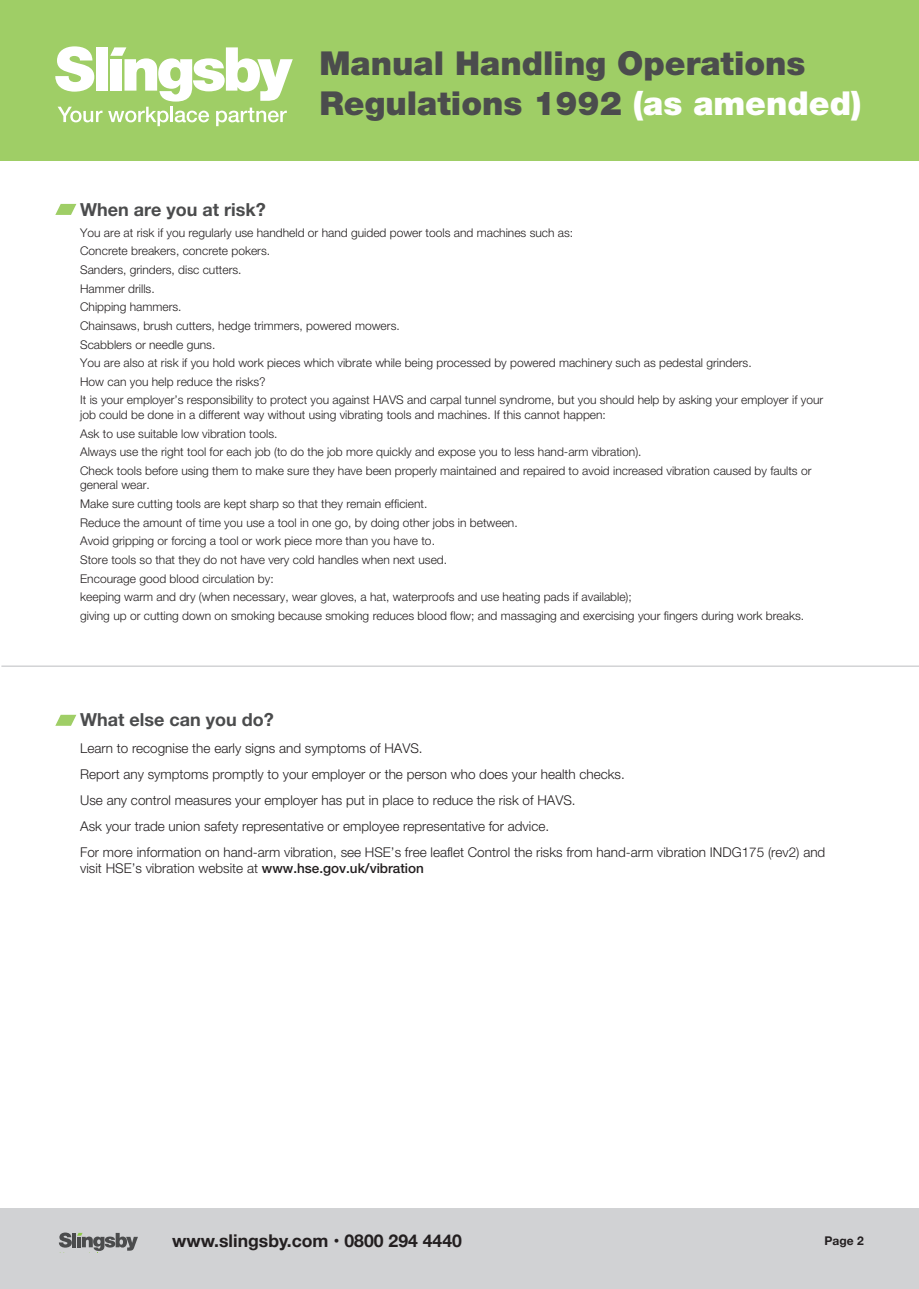
<style>
.page{position:relative;width:919px;height:1289px;background:#fff}
.page>*{position:absolute;margin:0;border:0;box-sizing:border-box;transform-origin:0 0}
.t1{font:900 33px/39.6px "Helvetica Neue LT";color:#4b4c4d}
.t2{font:700 18px "Helvetica Neue LT";color:#4b4c4d}
.t3{font:700 17.55px "Helvetica Neue";color:#231f20}
.t4{font:300 13.5px/26.1px "Helvetica Neue LT";color:#231f20}
.t5{font:300 12px/18.6px "Helvetica Neue LT";color:#231f20}
.t6{font:700 12px "Helvetica Neue";color:#231f20}
.s1{color:#fff}
.s2{font-weight:500}
</style>
<div class="page">
<div style="left:0;top:1208px;width:918px;height:80px;background:#d1d2d4"></div>
<div style="left:0;top:0;width:918px;height:161px;background:#9fce66"></div>
<svg style="left:55px;top:46px;width:39px;height:46px"></svg>
<div style="left:96px;top:47px;width:12px;height:44px;background:#fff"></div>
<svg style="left:58px;top:107px;width:44px;height:15px"></svg>
<svg style="left:108px;top:47px;width:185px;height:79px"></svg>
<svg style="left:59px;top:1232px;width:79px;height:18px"></svg>
<hr style="left:1px;top:665px;width:917px;height:1px;background:#bcbdc0">
<svg style="left:55px;top:714px;width:21px;height:11px"></svg>
<svg style="left:55px;top:204px;width:21px;height:11px"></svg>
<h1 class="t1" style="left:319px;top:43px;width:543px">Manual Handling Operations<br>Regulations 1992 <span class="s1">(as amended)</span></h1>
<h2 class="t2" style="left:80px;top:198px;width:187px">When are you at risk?</h2>
<p class="t5" style="left:80px;top:223px;width:744px">You are at risk if you regularly use handheld or hand guided power tools and machines such as:<br>Concrete breakers, concrete pokers.<br>Sanders, grinders, disc cutters.<br>Hammer drills.<br>Chipping hammers.<br>Chainsaws, brush cutters, hedge trimmers, powered mowers.<br>Scabblers or needle guns.<br>You are also at risk if you hold work pieces which vibrate while being processed by powered machinery such as pedestal grinders.<br>How can you help reduce the risks?<br>It is your employer’s responsibility to protect you against HAVS and carpal tunnel syndrome, but you should help by asking your employer if your</p>
<p class="t5" style="left:80px;top:405px;width:732px">job could be done in a different way without using vibrating tools and machines. If this cannot happen:<br>Ask to use suitable low vibration tools.<br>Always use the right tool for each job (to do the job more quickly and expose you to less hand-arm vibration).<br>Check tools before using them to make sure they have been properly maintained and repaired to avoid increased vibration caused by faults or</p>
<p class="t5" style="left:80px;top:475px;width:725px">general wear.<br>Make sure cutting tools are kept sharp so that they remain efficient.<br>Reduce the amount of time you use a tool in one go, by doing other jobs in between.<br>Avoid gripping or forcing a tool or work piece more than you have to.<br>Store tools so that they do not have very cold handles when next used.<br>Encourage good blood circulation by:<br>keeping warm and dry (when necessary, wear gloves, a hat, waterproofs and use heating pads if available);<br>giving up or cutting down on smoking because smoking reduces blood flow; and massaging and exercising your fingers during work breaks.</p>
<h2 class="t2" style="left:80px;top:708px;width:195px">What else can you do?</h2>
<p class="t4" style="left:80px;top:734px;width:746px">Learn to recognise the early signs and symptoms of HAVS.<br>Report any symptoms promptly to your employer or the person who does your health checks.<br>Use any control measures your employer has put in place to reduce the risk of HAVS.<br>Ask your trade union safety representative or employee representative for advice.<br>For more information on hand-arm vibration, see HSE’s free leaflet Control the risks from hand-arm vibration INDG175 (rev2) and</p>
<p class="t4" style="left:80px;top:855px;width:345px">visit HSE’s vibration website at <span class="s2">www.hse.gov.uk/vibration</span></p>
<h3 class="t3" style="left:172px;top:1226px;width:291px">www.slingsby.com • 0800 294 4440</h3>
<p class="t6" style="left:824px;top:1231px;width:41px">Page 2</p>
</div>
